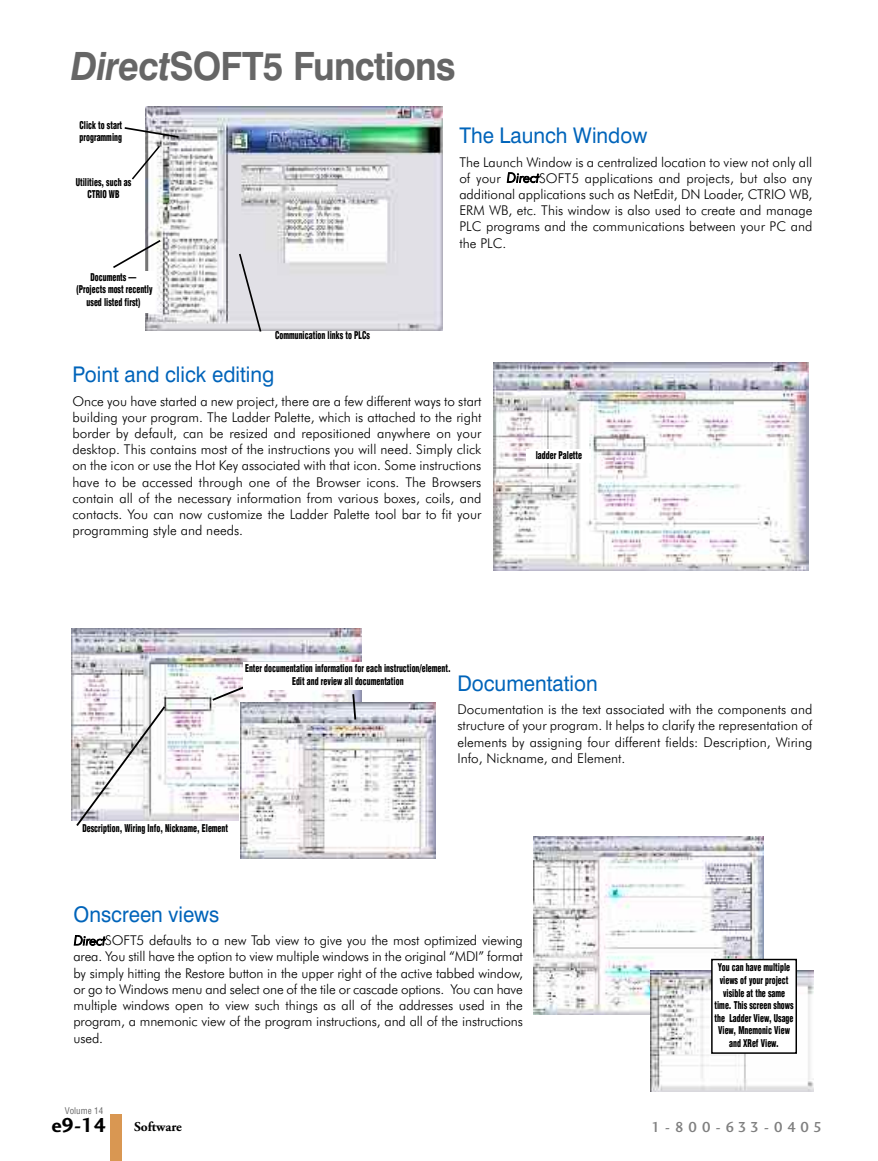
<style>
.page{position:relative;width:878px;height:1161px;background:#fff}
.page>*{position:absolute;margin:0;border:0;box-sizing:border-box;transform-origin:0 0}
.t1{font:700 39px "Swiss 721 BT";letter-spacing:-.025em;color:#666;scale:.93 1}
.t2{font:21.6px "Swiss 721 BT";color:#0064ba;scale:.95 1}
.t3{font:21px "Charlotte Sans Bold Plain";color:#000}
.t4{font:15px "Charlotte Sans Medium Plain";letter-spacing:.265em;color:#808080}
.t5{font:300 13.5px/16.2px "Futura BT";color:#000;text-align:justify}
.t6{font:700 13.5px "Adobe Garamond";color:#000}
.t7{font:900 condensed 10.5px/12.6px "Helvetica";color:#000;text-align:center;scale:.75 1}
.t8{font:condensed 9px "Helvetica";color:#666}
.s1{font-style:italic}
</style>
<div class="page">
<div style="left:111px;top:1114px;width:11px;height:47px;background:#d99752"></div>
<img style="left:145px;top:106px;width:297px;height:224px">
<svg style="left:238px;top:252px;width:24px;height:80px;background:#d0cfd4"></svg>
<div style="left:72px;top:271px;width:83px;height:42px;background:#fff"></div>
<svg style="left:113px;top:238px;width:49px;height:32px"></svg>
<svg style="left:124px;top:126px;width:56px;height:55px"></svg>
<img style="left:494px;top:363px;width:314px;height:208px">
<div style="left:526px;top:449px;width:65px;height:13px;background:#fff"></div>
<img style="left:533px;top:837px;width:230px;height:178px">
<img style="left:651px;top:970px;width:162px;height:122px">
<img style="left:71px;top:628px;width:290px;height:192px">
<svg style="left:74px;top:704px;width:93px;height:122px"></svg>
<svg style="left:179px;top:682px;width:75px;height:32px"></svg>
<div style="left:243px;top:662px;width:209px;height:28px;background:#fff"></div>
<div style="left:239px;top:703px;width:200px;height:156px;background:linear-gradient(to bottom,#fff,#fff)"></div>
<img style="left:241px;top:703px;width:195px;height:156px">
<svg style="left:351px;top:692px;width:6px;height:29px"></svg>
<div style="left:711px;top:960px;width:85px;height:93px;background:#fff"></div>
<div style="left:711px;top:959px;width:86px;height:95px;border:2px solid #000"></div>
<p class="t1" style="left:71px;top:44px;width:415px"><span class="s1">Direct</span>SOFT5 Functions</p>
<p class="t7" style="left:79px;top:119px;width:59px;text-align:left">Click to start programming</p>
<p class="t7" style="left:76px;top:177px;width:75px">Utilities, such as<br>CTRIO WB</p>
<p class="t7" style="left:76px;top:271px;width:103px">Documents — (Projects most recently used listed first)</p>
<p class="t7" style="left:275px;top:330px;width:128px">Communication links to PLCs</p>
<p class="t2" style="left:459px;top:123px;width:199px">The Launch Window</p>
<p class="t5" style="left:459px;top:154px;width:354px">The Launch Window is a centralized location to view not only all of your <span class="s1">Direct</span>SOFT5 applications and projects, but also any additional applications such as NetEdit, DN Loader, CTRIO WB, ERM WB, etc. This window is also used to create and manage PLC programs and the communications between your PC and the PLC.</p>
<p class="t2" style="left:72px;top:362px;width:214px">Point and click editing</p>
<p class="t5" style="left:72px;top:393px;width:410px">Once you have started a new project, there are a few different ways to start building your program. The Ladder Palette, which is attached to the right border by default, can be resized and repositioned anywhere on your desktop. This contains most of the instructions you will need. Simply click on the icon or use the Hot Key associated with that icon. Some instructions have to be accessed through one of the Browser icons. The Browsers contain all of the necessary information from various boxes, coils, and contacts. You can now customize the Ladder Palette tool bar to fit your programming style and needs.</p>
<p class="t7" style="left:535px;top:449px;width:63px">ladder Palette</p>
<p class="t7" style="left:245px;top:663px;width:275px">Enter documentation information for each instruction/element.<br>Edit and review all documentation</p>
<p class="t2" style="left:457px;top:671px;width:149px">Documentation</p>
<p class="t5" style="left:457px;top:701px;width:356px">Documentation is the text associated with the components and structure of your program. It helps to clarify the representation of elements by assigning four different fields: Description, Wiring Info, Nickname, and Element.</p>
<p class="t7" style="left:82px;top:823px;width:196px">Description, Wiring Info, Nickname, Element</p>
<p class="t2" style="left:73px;top:902px;width:155px">Onscreen views</p>
<p class="t5" style="left:73px;top:932px;width:451px"><span class="s1">Direct</span>SOFT5 defaults to a new Tab view to give you the most optimized viewing area. You still have the option to view multiple windows in the original “MDI” format by simply hitting the Restore button in the upper right of the active tabbed window, or go to Windows menu and select one of the tile or cascade options. You can have multiple windows open to view such things as all of the addresses used in the program, a mnemonic view of the program instructions, and all of the instructions used.</p>
<p class="t8" style="left:65px;top:1107px;width:40px">Volume 14</p>
<p class="t7" style="left:714px;top:962px;width:107px">You can have multiple views of your project visible at the same time. This screen shows the Ladder View, Usage<br>View, Mnemonic View and XRef View.</p>
<p class="t3" style="left:52px;top:1113px;width:56px">e9-14</p>
<p class="t6" style="left:134px;top:1122px;width:49px">Software</p>
<p class="t4" style="left:651px;top:1118px;width:172px">1-800-633-0405</p>
</div>
